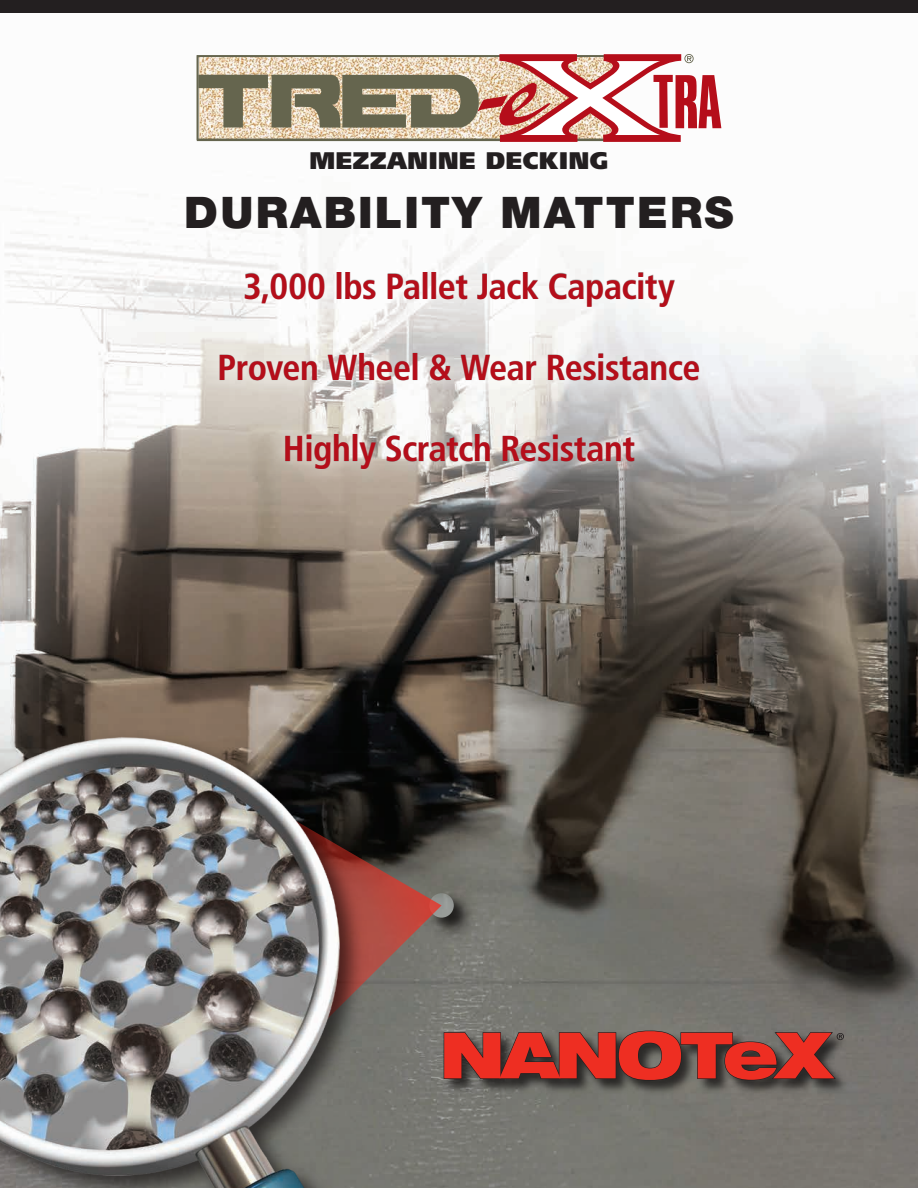
<style>
.page{position:relative;width:918px;height:1188px;background:#fff}
.page>*{position:absolute;margin:0;border:0;box-sizing:border-box;transform-origin:0 0}
.Head_copy{font:900 43.65px "Helvetica Neue";letter-spacing:.05em;color:#231f20}
.Front_red_hed{font:700 condensed 36px "Frutiger";letter-spacing:-.015em;color:#b50e1a}
.t1{font:900 24px "Frutiger";letter-spacing:.025em;color:#231f20}
</style>
<div class="page">
<img style="left:0;top:12px;width:918px;height:1176px">
<img style="left:0;top:723px;width:512px;height:465px">
<div style="left:201px;top:254px;width:516px;height:233px;background:#fff;opacity:.75"></div>
<svg style="left:197px;top:54px;width:524px;height:88px"></svg>
<div style="left:0;top:0;width:918px;height:12px;background:#231f20"></div>
<img style="left:440px;top:1027px;width:413px;height:71px">
<svg style="left:443px;top:1030px;width:401px;height:51px;background:#ac3b32"></svg>
<p class="t1" style="left:310px;top:146px;width:300px">MEZZANINE DECKING</p>
<p class="Head_copy" style="left:184px;top:186px;width:551px">DURABILITY MATTERS</p>
<p class="Front_red_hed" style="left:243px;top:265px;width:433px">3,000 lbs Pallet Jack Capacity</p>
<p class="Front_red_hed" style="left:218px;top:346px;width:484px">Proven Wheel &amp; Wear Resistance</p>
<p class="Front_red_hed" style="left:283px;top:427px;width:354px">Highly Scratch Resistant</p>
</div>
